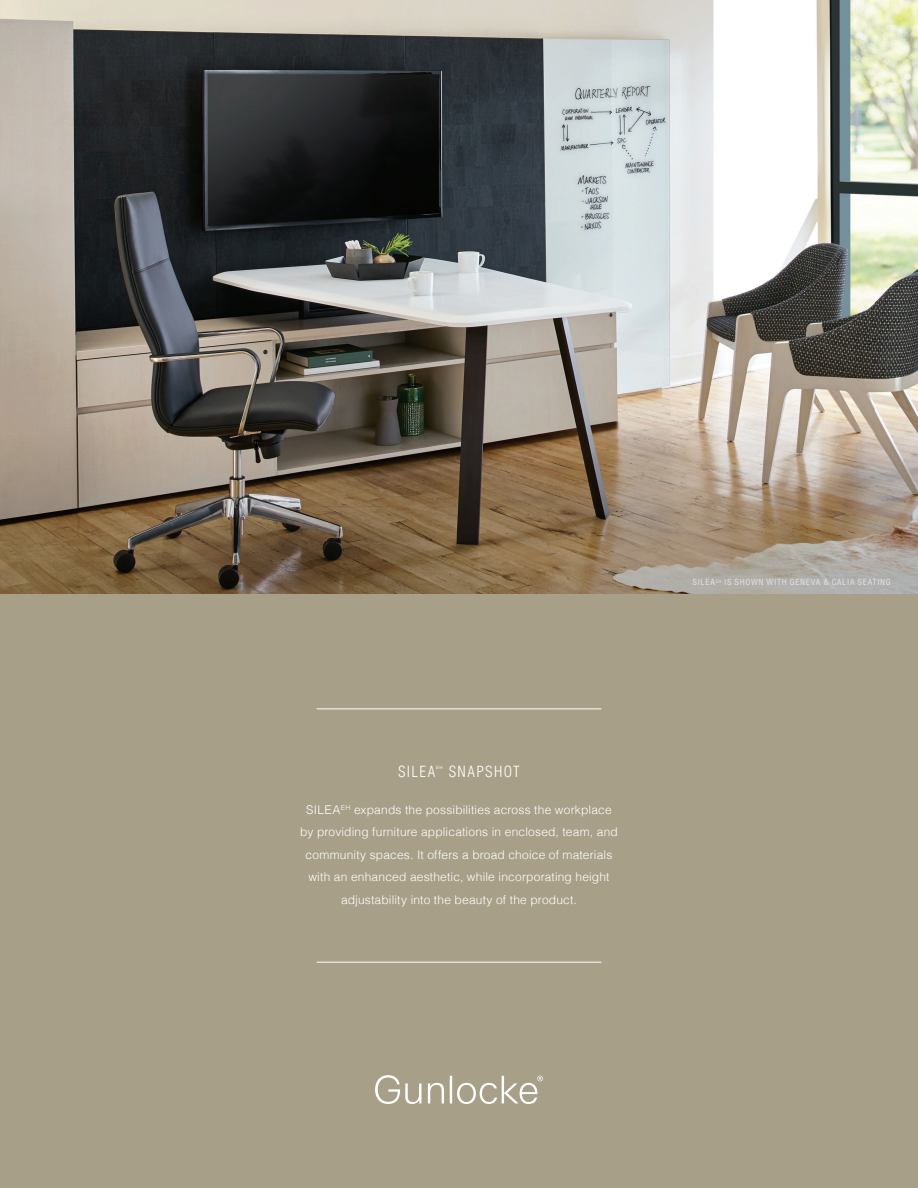
<style>
.page{position:relative;width:918px;height:1188px;background:#fff}
.page>*{position:absolute;margin:0;border:0;box-sizing:border-box;transform-origin:0 0}
.t1{font:300 condensed 15px "Helvetica";letter-spacing:.09em;color:#fff}
.t2{font:300 12px/22.5px "Helvetica";letter-spacing:.015em;color:#fff;text-align:center}
.t3{font:condensed 8.25px "Helvetica";letter-spacing:.08em;color:#e7e3de}
</style>
<div class="page">
<img style="left:0;top:0;width:918px;height:397px">
<img style="left:0;top:397px;width:918px;height:197px">
<div style="left:0;top:594px;width:918px;height:594px;background:#a79f87"></div>
<svg style="left:375px;top:1075px;width:168px;height:29px"></svg>
<hr style="left:317px;top:708px;width:284px;height:1px;background:#fff">
<hr style="left:317px;top:962px;width:284px;height:1px;background:#fff">
<p class="t1" style="left:398px;top:762px;width:123px">SILEA <sup>EH</sup> SNAPSHOT</p>
<p class="t2" style="left:300px;top:798px;width:319px">SILEA<sup>EH</sup> expands the possibilities across the workplace by providing furniture applications in enclosed, team, and community spaces. It offers a broad choice of materials with an enhanced aesthetic, while incorporating height adjustability into the beauty of the product.</p>
<p class="t3" style="left:693px;top:577px;width:200px">SILEA<sup>EH</sup> IS SHOWN WITH GENEVA &amp; CALIA SEATING</p>
</div>
